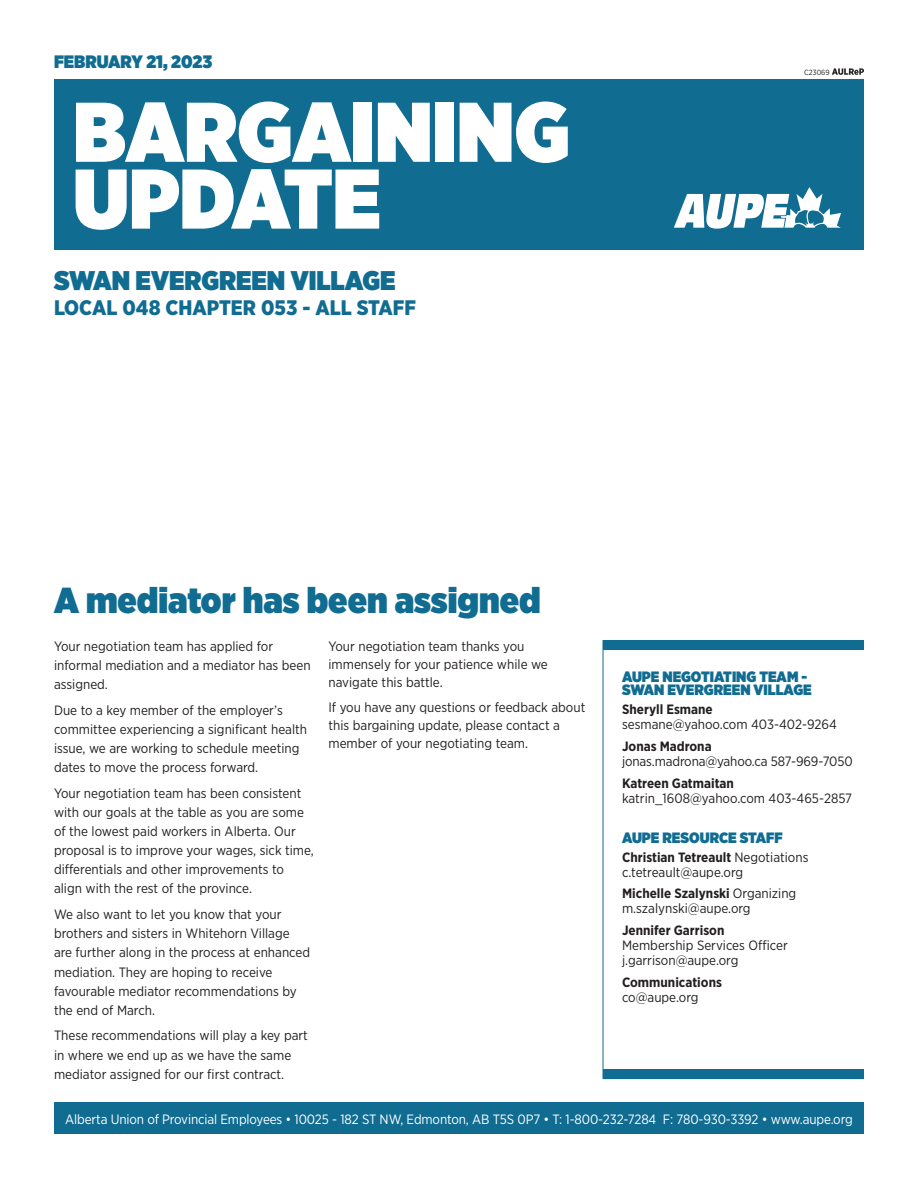
<style>
.page{position:relative;width:918px;height:1188px;background:#fff}
.page>*{position:absolute;margin:0;border:0;box-sizing:border-box;transform-origin:0 0}
.t1{font:900 84.45px "Gotham Narrow";color:#fff}
.t2{font:900 36px "Gotham Narrow";color:#106c91}
.t3{font:900 27px "Gotham Narrow";color:#106c91}
.t4{font:900 21px "Gotham Narrow";color:#106c91}
.t5{font:900 18px "Gotham Narrow";color:#106c91}
.body_copy{font:900 15px/13.5px "Gotham Narrow";color:#106c91}
.body_copy-2{font:13.5px/19px "Gotham Narrow";color:#231f20}
.body_copy-3{font:700 13.5px "Gotham Narrow";color:#231f20}
.t6{font:13.5px "Gotham Narrow";letter-spacing:-.01em;color:#fff}
.t7{font:7.5px "Gotham Narrow";color:#231f20}
.s1{font-weight:400}
</style>
<div class="page">
<div style="left:54px;top:79px;width:810px;height:171px;background:#106c91"></div>
<div style="left:54px;top:1102px;width:810px;height:32px;background:#106c91"></div>
<div style="left:603px;top:641px;width:261px;height:9px;background:#106c91"></div>
<div style="left:603px;top:1069px;width:261px;height:10px;background:#106c91"></div>
<svg style="left:674px;top:187px;width:167px;height:42px"></svg>
<div style="left:603px;top:640px;width:261px;height:439px;border:1px solid #106c91"></div>
<svg style="left:832px;top:68px;width:32px;height:7px"></svg>
<p class="t5" style="left:54px;top:50px;width:160px">FEBRUARY 21, 2023</p>
<p class="t1" style="left:73px;top:75px;width:498px">BARGAINING</p>
<p class="t1" style="left:73px;top:142px;width:309px">UPDATE</p>
<p class="t3" style="left:54px;top:262px;width:343px">SWAN EVERGREEN VILLAGE</p>
<p class="t4" style="left:54px;top:294px;width:364px">LOCAL 048 CHAPTER 053 - ALL STAFF</p>
<p class="t2" style="left:54px;top:576px;width:488px">A mediator has been assigned</p>
<p class="t7" style="left:804px;top:68px;width:27px">C23069</p>
<p class="body_copy-2" style="left:54px;top:637px;width:258px">Your negotiation team has applied for informal mediation and a mediator has been assigned.</p>
<p class="body_copy-2" style="left:54px;top:701px;width:255px">Due to a key member of the employer’s committee experiencing a significant health issue, we are working to schedule meeting dates to move the process forward.</p>
<p class="body_copy-2" style="left:54px;top:784px;width:261px">Your negotiation team has been consistent with our goals at the table as you are some of the lowest paid workers in Alberta. Our proposal is to improve your wages, sick time, differentials and other improvements to align with the rest of the province.</p>
<p class="body_copy-2" style="left:54px;top:905px;width:258px">We also want to let you know that your brothers and sisters in Whitehorn Village are further along in the process at enhanced mediation. They are hoping to receive favourable mediator recommendations by the end of March.</p>
<p class="body_copy-2" style="left:54px;top:1026px;width:255px">These recommendations will play a key part in where we end up as we have the same mediator assigned for our first contract.</p>
<p class="t6" style="left:65px;top:1110px;width:789px">Alberta Union of Provincial Employees • 10025 - 182 ST NW, Edmonton, AB T5S 0P7 • T: 1-800-232-7284 F: 780-930-3392 • www.aupe.org</p>
<p class="body_copy-2" style="left:328px;top:637px;width:221px;line-height:18px">Your negotiation team thanks you immensely for your patience while we navigate this battle.</p>
<p class="body_copy-2" style="left:328px;top:698px;width:258px;line-height:18px">If you have any questions or feedback about this bargaining update, please contact a member of your negotiating team.</p>
<p class="body_copy" style="left:622px;top:670px;width:191px">AUPE NEGOTIATING TEAM -<br>SWAN EVERGREEN VILLAGE</p>
<p class="body_copy-3" style="left:622px;top:701px;width:92px">Sheryll Esmane</p>
<p class="body_copy-2" style="left:622px;top:714px;width:216px">sesmane@yahoo.com 403-402-9264</p>
<p class="body_copy-3" style="left:622px;top:737px;width:91px">Jonas Madrona</p>
<p class="body_copy-2" style="left:622px;top:751px;width:232px">jonas.madrona@yahoo.ca 587-969-7050</p>
<p class="body_copy-3" style="left:622px;top:774px;width:114px">Katreen Gatmaitan</p>
<p class="body_copy-2" style="left:622px;top:788px;width:232px">katrin_1608@yahoo.com 403-465-2857</p>
<p class="body_copy" style="left:622px;top:831px;width:162px">AUPE RESOURCE STAFF</p>
<p class="body_copy-3" style="left:622px;top:848px;width:188px">Christian Tetreault <span class="s1">Negotiations</span></p>
<p class="body_copy-2" style="left:622px;top:862px;width:123px">c.tetreault@aupe.org</p>
<p class="body_copy-3" style="left:622px;top:885px;width:176px">Michelle Szalynski <span class="s1">Organizing</span></p>
<p class="body_copy-2" style="left:622px;top:899px;width:130px">m.szalynski@aupe.org</p>
<p class="body_copy-3" style="left:622px;top:922px;width:104px">Jennifer Garrison</p>
<p class="body_copy-2" style="left:622px;top:935px;width:167px">Membership Services Officer</p>
<p class="body_copy-2" style="left:622px;top:950px;width:118px">j.garrison@aupe.org</p>
<p class="body_copy-3" style="left:622px;top:973px;width:101px">Communications</p>
<p class="body_copy-2" style="left:622px;top:987px;width:78px">co@aupe.org</p>
</div>
